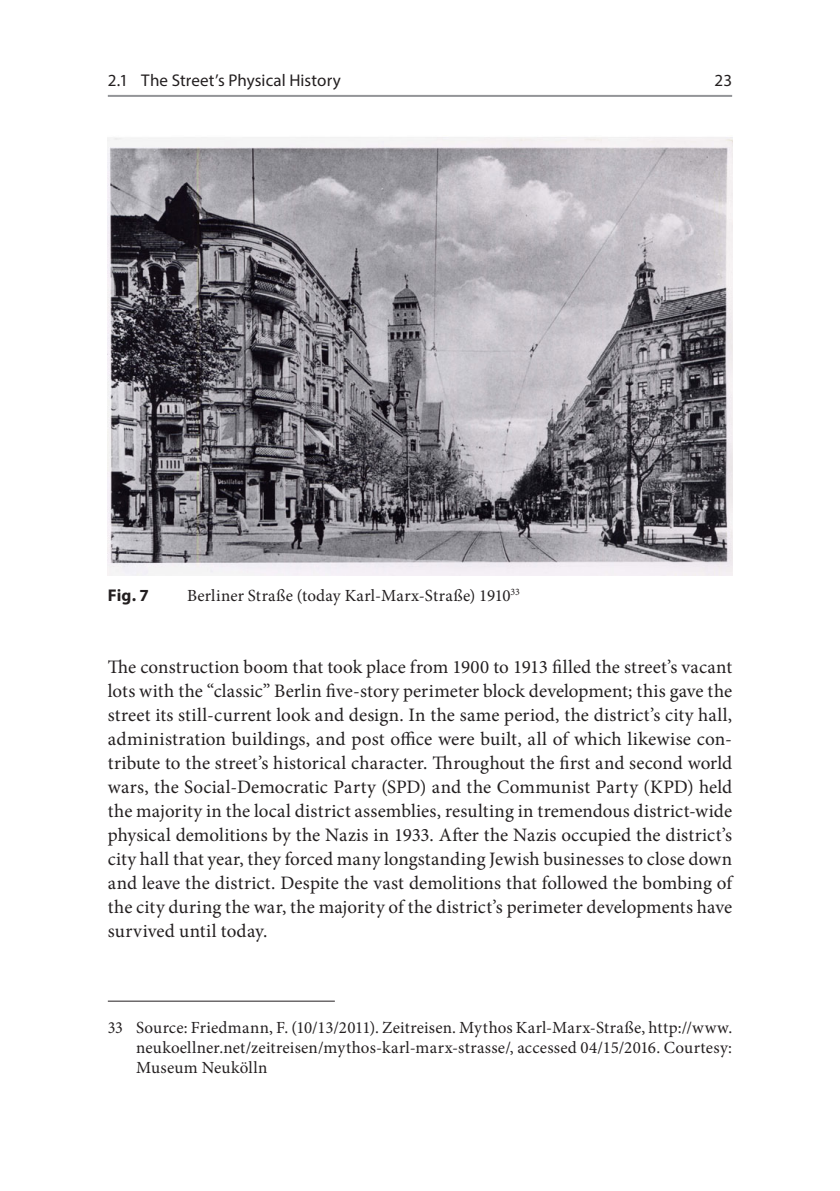
<style>
.page{position:relative;width:840px;height:1191px;background:#fff}
.page>*{position:absolute;margin:0;border:0;box-sizing:border-box;transform-origin:0 0}
.t1{font:19px/24px "Tknphb Rsbyhj Minion Pro";letter-spacing:.005em;color:#231f20;text-align:justify}
.t2{font:17px/20px "Tknphb Rsbyhj Minion Pro";letter-spacing:.015em;color:#231f20;text-align:justify;scale:.95 1}
.t3{font:17px "Tknphb Rsbyhj Minion Pro";letter-spacing:.015em;color:#231f20}
.t4{font:17px "Fqcmqf Vyssdd Myriad Pro";letter-spacing:.005em;color:#231f20}
.t5{font:700 17px "Ylpqsc Yxswmc Myriad Pro";color:#231f20}
</style>
<div class="page">
<hr style="left:108px;top:95px;width:623px;height:2px;background:#939598">
<img style="left:108px;top:137px;width:623px;height:438px">
<hr style="left:108px;top:1000px;width:226px;height:1px;background:#231f20">
<p class="t4" style="left:108px;top:70px;width:234px">2.1 The Street’s Physical History</p>
<p class="t4" style="left:714px;top:70px;width:19px">23</p>
<p class="t5" style="left:108px;top:584px;width:43px">Fig. 7</p>
<p class="t3" style="left:187px;top:584px;width:334px">Berliner Straße (today Karl-Marx-Straße) 1910<sup>33</sup></p>
<p class="t1" style="left:108px;top:655px;width:625px">The construction boom that took place from 1900 to 1913 filled the street’s vacant lots with the “classic” Berlin five-story perimeter block development; this gave the street its still-current look and design. In the same period, the district’s city hall, administration buildings, and post office were built, all of which likewise con&shy;tribute to the street’s historical character. Throughout the first and second world wars, the Social-Democratic Party (SPD) and the Communist Party (KPD) held the majority in the local district assemblies, resulting in tremendous district-wide physical demolitions by the Nazis in 1933. After the Nazis occupied the district’s city hall that year, they forced many longstanding Jewish businesses to close down and leave the district. Despite the vast demolitions that followed the bombing of the city during the war, the majority of the district’s perimeter developments have survived until today.</p>
<p class="t2" style="left:136px;top:1017px;width:628px;text-indent:-28px">33 Source: Friedmann, F. (10/13/2011). Zeitreisen. Mythos Karl-Marx-Straße, http://www. neukoellner.net/zeitreisen/mythos-karl-marx-strasse/, accessed 04/15/2016. Courtesy:<br>Museum Neukölln</p>
</div>
